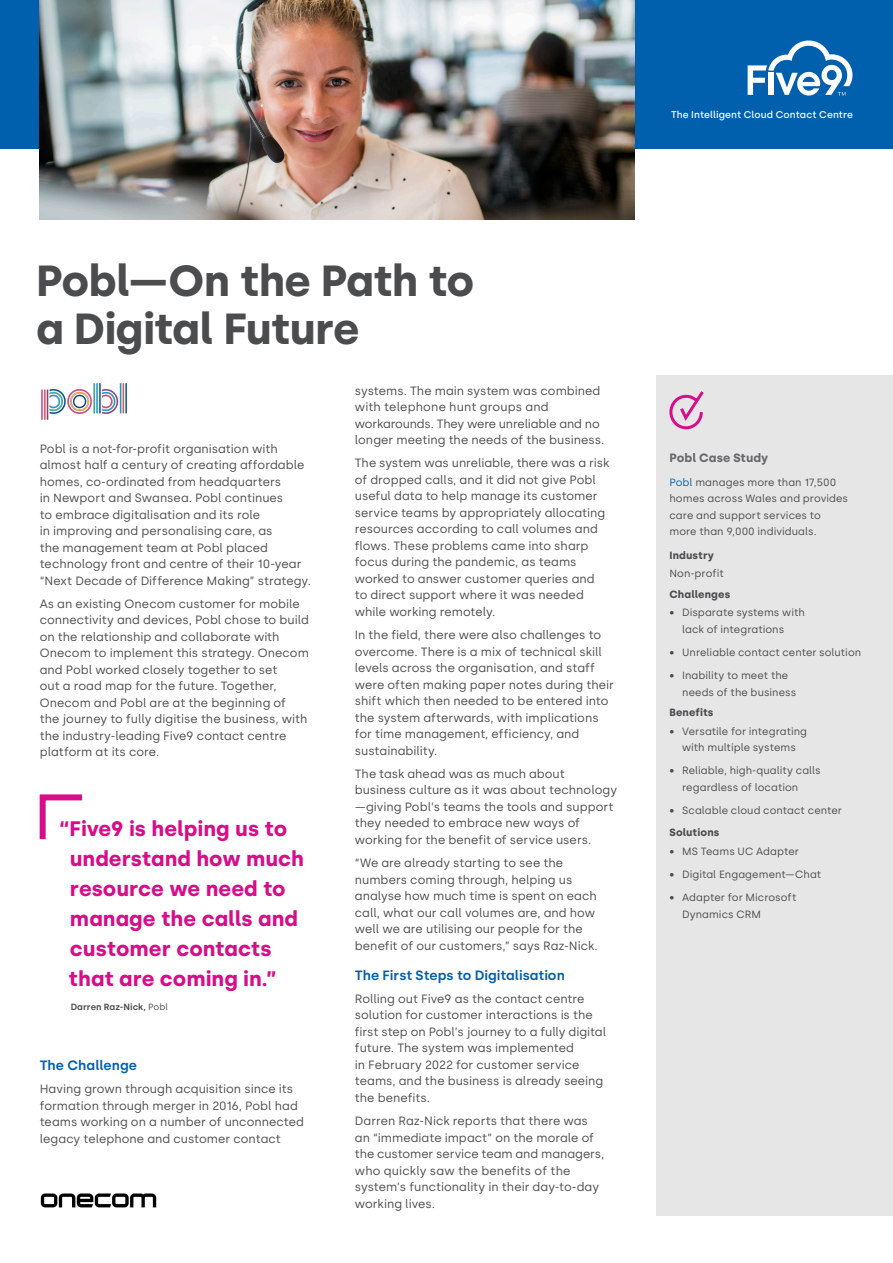
<style>
.page{position:relative;width:893px;height:1263px;background:#fff}
.page>*{position:absolute;margin:0;border:0;box-sizing:border-box;transform-origin:0 0}
.H1-_Small_TItle_30pt{font:700 43.5px/48px "Silka";letter-spacing:-.02em;color:#4b4c4d}
.Quote_PINK{font:700 21px/30px "Silka";letter-spacing:.005em;color:#d70d8a}
.Subheader_9pt{font:600 13.5px "Silka";color:#0160ae}
.Body_Copy_Level_2_8p{font:12px/16.5px "Silka";color:#4b4c4d}
.Side_Bar_Subhead{font:700 12px "Silka";letter-spacing:.01em;color:#69696c}
.body_lateral{font:10.5px/16.5px "Silka";letter-spacing:.005em;color:#4b4c4d}
.Side_Bar_Bulleted_Li{font:700 10.5px "Silka";letter-spacing:.015em;color:#4b4c4d}
.Descriptor{font:500 9.75px "Silka";letter-spacing:.01em;color:#fff}
.Customer___Job_Title{font:600 9px "Silka";letter-spacing:.01em;color:#4b4c4d}
.s1{font-weight:400}
.s2{color:#0160ae}
</style>
<div class="page">
<div style="left:656px;top:376px;width:237px;height:839px;background:#e6e6e6"></div>
<div style="left:0;top:0;width:893px;height:149px;background:#0160ae"></div>
<svg style="left:669px;top:391px;width:35px;height:39px"></svg>
<img style="left:40px;top:0;width:595px;height:219px">
<img style="left:42px;top:383px;width:84px;height:36px">
<svg style="left:39px;top:794px;width:44px;height:46px"></svg>
<svg style="left:41px;top:1193px;width:115px;height:14px"></svg>
<svg style="left:748px;top:40px;width:104px;height:56px"></svg>
<p class="Descriptor" style="left:671px;top:109px;width:183px">The Intelligent Cloud Contact Centre</p>
<p class="H1-_Small_TItle_30pt" style="left:36px;top:256px;width:440px">Pobl—On the Path to a Digital Future</p>
<p class="Body_Copy_Level_2_8p" style="left:40px;top:440px;width:273px">Pobl is a not-for-profit organisation with almost half a century of creating affordable homes, co-ordinated from headquarters<br>in Newport and Swansea. Pobl continues<br>to embrace digitalisation and its role<br>in improving and personalising care, as<br>the management team at Pobl placed technology front and centre of their 10-year “Next Decade of Difference Making” strategy.</p>
<p class="Body_Copy_Level_2_8p" style="left:40px;top:595px;width:271px">As an existing Onecom customer for mobile connectivity and devices, Pobl chose to build on the relationship and collaborate with Onecom to implement this strategy. Onecom and Pobl worked closely together to set<br>out a road map for the future. Together, Onecom and Pobl are at the beginning of<br>the journey to fully digitise the business, with the industry-leading Five9 contact centre platform at its core.</p>
<p class="Quote_PINK" style="left:69px;top:813px;width:237px;text-indent:-10px">“Five9 is helping us to understand how much resource we need to manage the calls and customer contacts that are coming in.”</p>
<p class="Customer___Job_Title" style="left:71px;top:1001px;width:99px">Darren Raz-Nick, <span class="s1">Pobl</span></p>
<p class="Subheader_9pt" style="left:40px;top:1057px;width:99px">The Challenge</p>
<p class="Body_Copy_Level_2_8p" style="left:40px;top:1081px;width:266px">Having grown through acquisition since its formation through merger in 2016, Pobl had teams working on a number of unconnected legacy telephone and customer contact</p>
<p class="Body_Copy_Level_2_8p" style="left:355px;top:382px;width:251px">systems. The main system was combined with telephone hunt groups and workarounds. They were unreliable and no longer meeting the needs of the business.</p>
<p class="Body_Copy_Level_2_8p" style="left:355px;top:455px;width:256px">The system was unreliable, there was a risk of dropped calls, and it did not give Pobl useful data to help manage its customer service teams by appropriately allocating resources according to call volumes and flows. These problems came into sharp focus during the pandemic, as teams worked to answer customer queries and to direct support where it was needed while working remotely.</p>
<p class="Body_Copy_Level_2_8p" style="left:355px;top:627px;width:261px">In the field, there were also challenges to overcome. There is a mix of technical skill levels across the organisation, and staff were often making paper notes during their shift which then needed to be entered into the system afterwards, with implications for time management, efficiency, and sustainability.</p>
<p class="Body_Copy_Level_2_8p" style="left:355px;top:765px;width:264px">The task ahead was as much about business culture as it was about technology —giving Pobl’s teams the tools and support they needed to embrace new ways of working for the benefit of service users.</p>
<p class="Body_Copy_Level_2_8p" style="left:355px;top:855px;width:244px">“We are already starting to see the numbers coming through, helping us analyse how much time is spent on each call, what our call volumes are, and how well we are utilising our people for the benefit of our customers,” says Raz-Nick.</p>
<p class="Subheader_9pt" style="left:355px;top:967px;width:211px">The First Steps to Digitalisation</p>
<p class="Body_Copy_Level_2_8p" style="left:355px;top:990px;width:253px">Rolling out Five9 as the contact centre solution for customer interactions is the first step on Pobl’s journey to a fully digital future. The system was implemented<br>in February 2022 for customer service teams, and the business is already seeing the benefits.</p>
<p class="Body_Copy_Level_2_8p" style="left:355px;top:1113px;width:251px">Darren Raz-Nick reports that there was an “immediate impact” on the morale of the customer service team and managers, who quickly saw the benefits of the system’s functionality in their day-to-day working lives.</p>
<p class="Side_Bar_Subhead" style="left:669px;top:451px;width:100px">Pobl Case Study</p>
<p class="body_lateral" style="left:669px;top:474px;width:180px"><span class="s2">Pobl</span> manages more than 17,500 homes across Wales and provides care and support services to more than 9,000 individuals.</p>
<p class="Side_Bar_Bulleted_Li" style="left:669px;top:549px;width:46px">Industry</p>
<p class="body_lateral" style="left:669px;top:565px;width:56px">Non-profit</p>
<p class="Side_Bar_Bulleted_Li" style="left:669px;top:588px;width:62px">Challenges</p>
<p class="body_lateral" style="left:682px;top:604px;width:124px;text-indent:-13px">• Disparate systems with lack of integrations</p>
<p class="body_lateral" style="left:669px;top:644px;width:193px">• Unreliable contact center solution</p>
<p class="body_lateral" style="left:682px;top:667px;width:116px;text-indent:-13px">• Inability to meet the needs of the business</p>
<p class="Side_Bar_Bulleted_Li" style="left:669px;top:706px;width:46px">Benefits</p>
<p class="body_lateral" style="left:669px;top:723px;width:139px;text-align:center">• Versatile for integrating with multiple systems</p>
<p class="body_lateral" style="left:682px;top:762px;width:140px;text-indent:-13px">• Reliable, high-quality calls regardless of location</p>
<p class="body_lateral" style="left:669px;top:802px;width:174px">• Scalable cloud contact center</p>
<p class="Side_Bar_Bulleted_Li" style="left:669px;top:826px;width:52px">Solutions</p>
<p class="body_lateral" style="left:669px;top:843px;width:131px">• MS Teams UC Adapter</p>
<p class="body_lateral" style="left:669px;top:866px;width:153px">• Digital Engagement—Chat</p>
<p class="body_lateral" style="left:682px;top:889px;width:116px;text-indent:-13px">• Adapter for Microsoft<br>Dynamics CRM</p>
</div>
